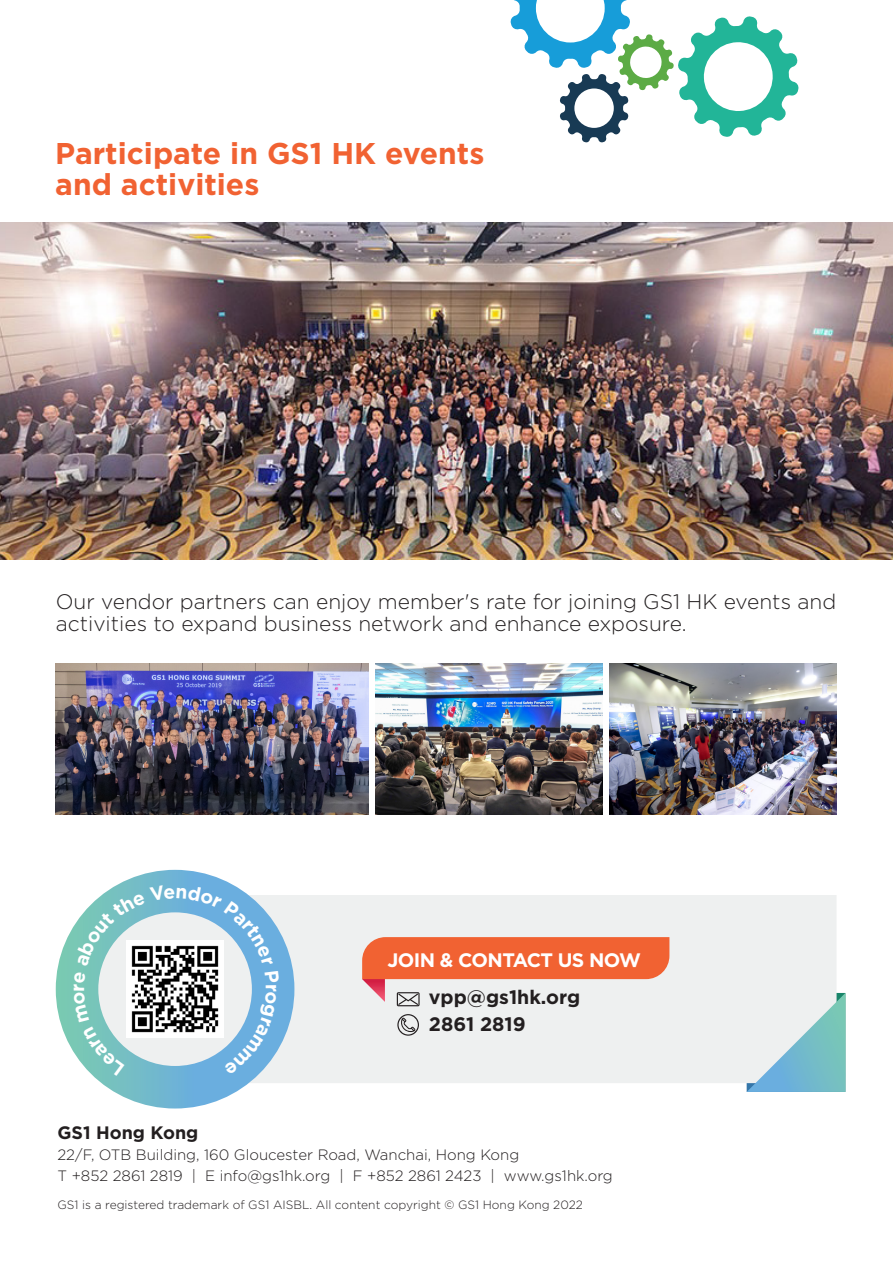
<style>
.page{position:relative;width:893px;height:1263px;background:#fff}
.page>*{position:absolute;margin:0;border:0;box-sizing:border-box;transform-origin:0 0}
.t1{font:700 30px/31.5px "Gotham";color:#f16232}
.t2{font:300 21px/22.5px "Gotham";color:#231f20}
.t3{font:700 19.5px/27px "Gotham";color:#231f20}
.t4{font:700 19.5px "Gotham";letter-spacing:-.03em;color:#fff}
.t5{font:700 18px "Gotham";color:#231f20}
.t6{font:300 15px/21px "Gotham";color:#231f20}
.t7{font:300 12px "Gotham";color:#231f20}
</style>
<div class="page">
<img style="left:0;top:223px;width:893px;height:336px">
<div style="left:294px;top:895px;width:543px;height:188px;background:#eef0f0"></div>
<svg style="left:747px;top:993px;width:98px;height:99px;background:#afd4db"></svg>
<svg style="left:397px;top:1014px;width:22px;height:22px"></svg>
<svg style="left:362px;top:937px;width:307px;height:69px;background:#ee977b"></svg>
<svg style="left:510px;top:0;width:289px;height:143px"></svg>
<svg style="left:56px;top:870px;width:238px;height:238px"></svg>
<img style="left:56px;top:664px;width:312px;height:150px">
<img style="left:376px;top:664px;width:226px;height:150px">
<img style="left:610px;top:664px;width:227px;height:150px">
<svg style="left:74px;top:885px;width:205px;height:191px;background:#9dc0cb"></svg>
<h1 class="t1" style="left:55px;top:137px;width:431px">Participate in GS1 HK events and activities</h1>
<p class="t2" style="left:56px;top:590px;width:782px">Our vendor partners can enjoy member's rate for joining GS1 HK events and activities to expand business network and enhance exposure.</p>
<p class="t4" style="left:387px;top:947px;width:255px">JOIN &amp; CONTACT US NOW</p>
<p class="t3" style="left:429px;top:984px;width:153px">vpp@gs1hk.org<br>2861 2819</p>
<p class="t5" style="left:57px;top:1120px;width:142px">GS1 Hong Kong</p>
<p class="t6" style="left:57px;top:1143px;width:557px">22/F, OTB Building, 160 Gloucester Road, Wanchai, Hong Kong<br>T +852 2861 2819 | E info@gs1hk.org | F +852 2861 2423 | www.gs1hk.org</p>
<p class="t7" style="left:57px;top:1197px;width:527px">GS1 is a registered trademark of GS1 AISBL. All content copyright © GS1 Hong Kong 2022</p>
</div>
